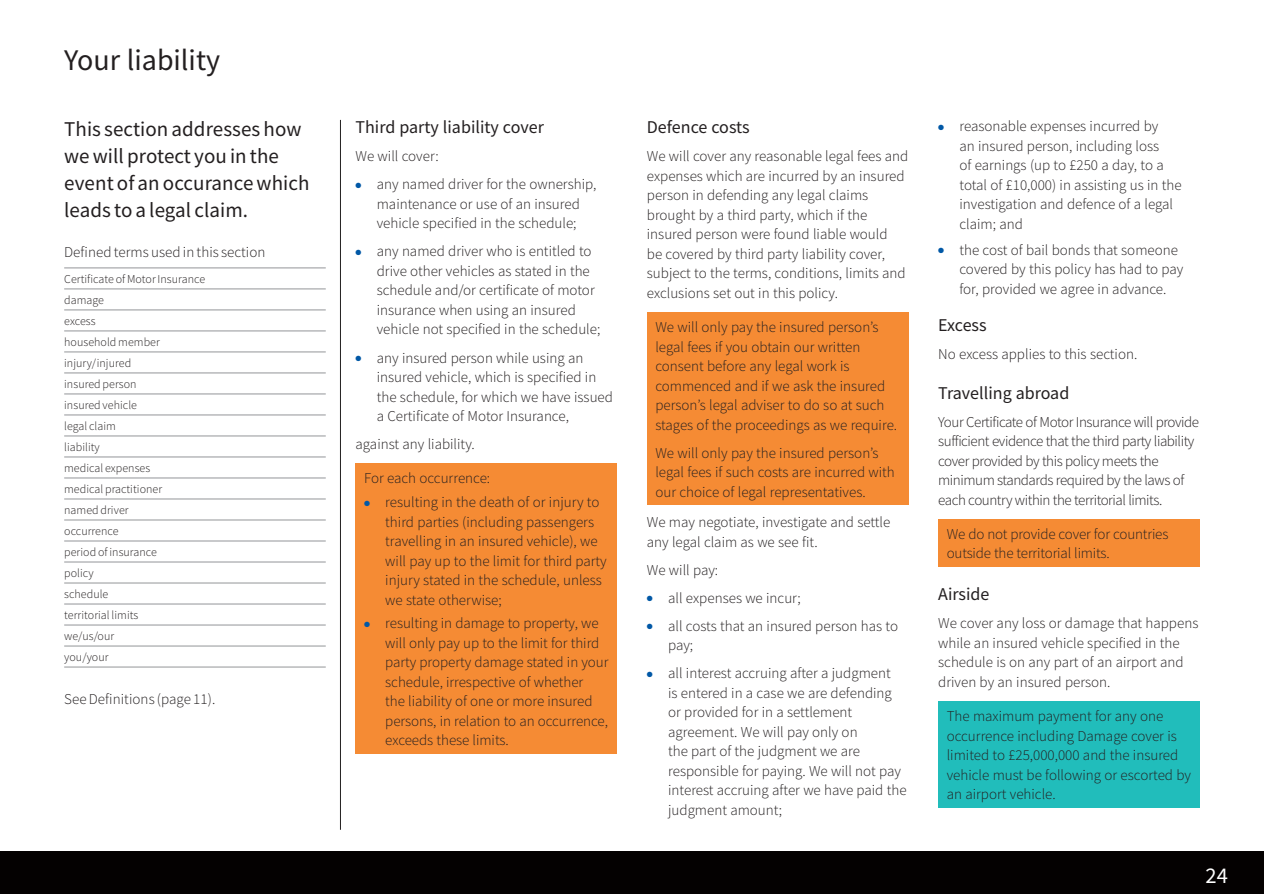
<style>
.page{position:relative;width:1264px;height:894px;background:#fff}
.page>*{position:absolute;margin:0;border:0;box-sizing:border-box;transform-origin:0 0}
.t1{font:30px "Source Sans Pro";color:#231f20}
.t2{font:22.5px "Source Sans Pro";color:#fff}
.t3{font:21px/27px "Source Sans Pro";letter-spacing:.005em;color:#231f20}
.t4{font:18px "Source Sans Pro";color:#231f20}
.t5{font:300 15px/19.5px "Source Sans Pro";color:#231f20}
.t6{font:300 15px/19.5px "Source Sans Pro";letter-spacing:-.03em;color:#231f20}
.t7{font:300 12px/21px "Source Sans Pro";letter-spacing:.005em;color:#231f20}
.s1{color:#0158a6}
</style>
<div class="page">
<div style="left:0;top:851px;width:1264px;height:43px;background:#040101"></div>
<hr style="left:340px;top:120px;width:1px;height:710px;background:#231f20">
<div style="left:938px;top:519px;width:262px;height:48px;background:#f58b34"></div>
<div style="left:938px;top:701px;width:262px;height:106px;background:#21bdbb"></div>
<div style="left:355px;top:463px;width:262px;height:291px;background:#f58b34"></div>
<hr style="left:64px;top:268px;width:262px;height:1px;background:#939598">
<hr style="left:64px;top:289px;width:262px;height:1px;background:#939598">
<hr style="left:64px;top:310px;width:262px;height:1px;background:#939598">
<hr style="left:64px;top:331px;width:262px;height:1px;background:#939598">
<hr style="left:64px;top:352px;width:262px;height:1px;background:#939598">
<hr style="left:64px;top:373px;width:262px;height:1px;background:#939598">
<hr style="left:64px;top:394px;width:262px;height:1px;background:#939598">
<hr style="left:64px;top:415px;width:262px;height:1px;background:#939598">
<hr style="left:64px;top:436px;width:262px;height:1px;background:#939598">
<hr style="left:64px;top:457px;width:262px;height:1px;background:#939598">
<hr style="left:64px;top:478px;width:262px;height:1px;background:#939598">
<hr style="left:64px;top:499px;width:262px;height:1px;background:#939598">
<hr style="left:64px;top:520px;width:262px;height:1px;background:#939598">
<hr style="left:64px;top:541px;width:262px;height:1px;background:#939598">
<hr style="left:64px;top:562px;width:262px;height:1px;background:#939598">
<hr style="left:64px;top:583px;width:262px;height:1px;background:#939598">
<hr style="left:64px;top:604px;width:262px;height:1px;background:#939598">
<hr style="left:64px;top:625px;width:262px;height:1px;background:#939598">
<hr style="left:64px;top:646px;width:262px;height:1px;background:#939598">
<hr style="left:64px;top:667px;width:262px;height:1px;background:#939598">
<div style="left:647px;top:312px;width:261px;height:193px;background:#f58b34"></div>
<h1 class="t1" style="left:64px;top:41px;width:157px">Your liability</h1>
<h3 class="t3" style="left:64px;top:115px;width:247px">This section addresses how we will protect you in the event of an occurance which leads to a legal claim.</h3>
<p class="t5" style="left:64px;top:243px;width:203px">Defined terms used in this section</p>
<p class="t7" style="left:64px;top:268px;width:143px">Certificate of Motor Insurance damage<br>excess<br>household member injury/injured<br>insured person<br>insured vehicle<br>legal claim<br>liability<br>medical expenses<br>medical practitioner<br>named driver<br>occurrence<br>period of insurance<br>policy<br>schedule<br>territorial limits<br>we/us/our<br>you/your</p>
<p class="t5" style="left:64px;top:689px;width:153px">See Definitions (page 11).</p>
<p class="t4" style="left:355px;top:116px;width:190px">Third party liability cover</p>
<p class="t5" style="left:355px;top:147px;width:85px">We will cover:</p>
<p class="t5" style="left:355px;top:175px;width:242px;text-align:center"><span class="s1">●</span> any named driver for the ownership, maintenance or use of an insured vehicle specified in the schedule;</p>
<p class="t5" style="left:377px;top:242px;width:225px;text-indent:-21px"><span class="s1">●</span> any named driver who is entitled to drive other vehicles as stated in the schedule and/or certificate of motor insurance when using an insured vehicle not specified in the schedule;</p>
<p class="t5" style="left:377px;top:348px;width:238px;text-indent:-21px"><span class="s1">●</span> any insured person while using an insured vehicle, which is specified in the schedule, for which we have issued a Certificate of Motor Insurance,</p>
<p class="t5" style="left:355px;top:434px;width:121px">against any liability.</p>
<p class="t5" style="left:364px;top:468px;width:128px">For each occurrence:</p>
<p class="t5" style="left:385px;top:492px;width:223px;text-indent:-21px"><span class="s1">●</span> resulting in the death of or injury to third parties (including passengers travelling in an insured vehicle), we will pay up to the limit for third party injury stated in the schedule, unless we state otherwise;</p>
<p class="t5" style="left:385px;top:613px;width:225px;text-indent:-21px"><span class="s1">●</span> resulting in damage to property, we will only pay up to the limit for third party property damage stated in your schedule, irrespective of whether<br>the liability of one or more insured persons, in relation to an occurrence, exceeds these limits.</p>
<p class="t4" style="left:647px;top:116px;width:104px">Defence costs</p>
<p class="t5" style="left:647px;top:147px;width:263px">We will cover any reasonable legal fees and expenses which are incurred by an insured person in defending any legal claims brought by a third party, which if the insured person were found liable would<br>be covered by third party liability cover, subject to the terms, conditions, limits and exclusions set out in this policy.</p>
<p class="t5" style="left:655px;top:317px;width:243px">We will only pay the insured person’s legal fees if you obtain our written consent before any legal work is commenced and if we ask the insured person’s legal adviser to do so at such stages of the proceedings as we require.</p>
<p class="t5" style="left:655px;top:443px;width:241px">We will only pay the insured person’s legal fees if such costs are incurred with our choice of legal representatives.</p>
<p class="t5" style="left:647px;top:512px;width:245px">We may negotiate, investigate and settle any legal claim as we see fit.</p>
<p class="t5" style="left:647px;top:560px;width:73px">We will pay:</p>
<p class="t5" style="left:647px;top:588px;width:155px"><span class="s1">●</span> all expenses we incur;</p>
<p class="t5" style="left:668px;top:616px;width:231px;text-indent:-21px"><span class="s1">●</span> all costs that an insured person has to pay;</p>
<p class="t5" style="left:668px;top:663px;width:240px;text-indent:-21px"><span class="s1">●</span> all interest accruing after a judgment<br>is entered in a case we are defending or provided for in a settlement agreement. We will pay only on<br>the part of the judgment we are responsible for paying. We will not pay interest accruing after we have paid the judgment amount;</p>
<p class="t5" style="left:959px;top:116px;width:224px;text-indent:-21px"><span class="s1">●</span> reasonable expenses incurred by<br>an insured person, including loss<br>of earnings (up to £250 a day, to a total of £10,000) in assisting us in the investigation and defence of a legal claim; and</p>
<p class="t5" style="left:959px;top:240px;width:225px;text-indent:-21px"><span class="s1">●</span> the cost of bail bonds that someone covered by this policy has had to pay for, provided we agree in advance.</p>
<p class="t4" style="left:938px;top:313px;width:50px">Excess</p>
<p class="t5" style="left:938px;top:344px;width:201px">No excess applies to this section.</p>
<p class="t4" style="left:938px;top:381px;width:133px">Travelling abroad</p>
<p class="t6" style="left:938px;top:412px;width:262px">Your Certificate of Motor Insurance will provide sufficient evidence that the third party liability cover provided by this policy meets the minimum standards required by the laws of each country within the territorial limits.</p>
<p class="t5" style="left:946px;top:524px;width:223px">We do not provide cover for countries outside the territorial limits.</p>
<p class="t4" style="left:938px;top:583px;width:53px">Airside</p>
<p class="t5" style="left:938px;top:613px;width:262px">We cover any loss or damage that happens while an insured vehicle specified in the schedule is on any part of an airport and driven by an insured person.</p>
<p class="t5" style="left:946px;top:706px;width:246px">The maximum payment for any one occurrence including Damage cover is limited to £25,000,000 and the insured vehicle must be following or escorted by an airport vehicle.</p>
<h2 class="t2" style="left:1205px;top:861px;width:24px">24</h2>
</div>
